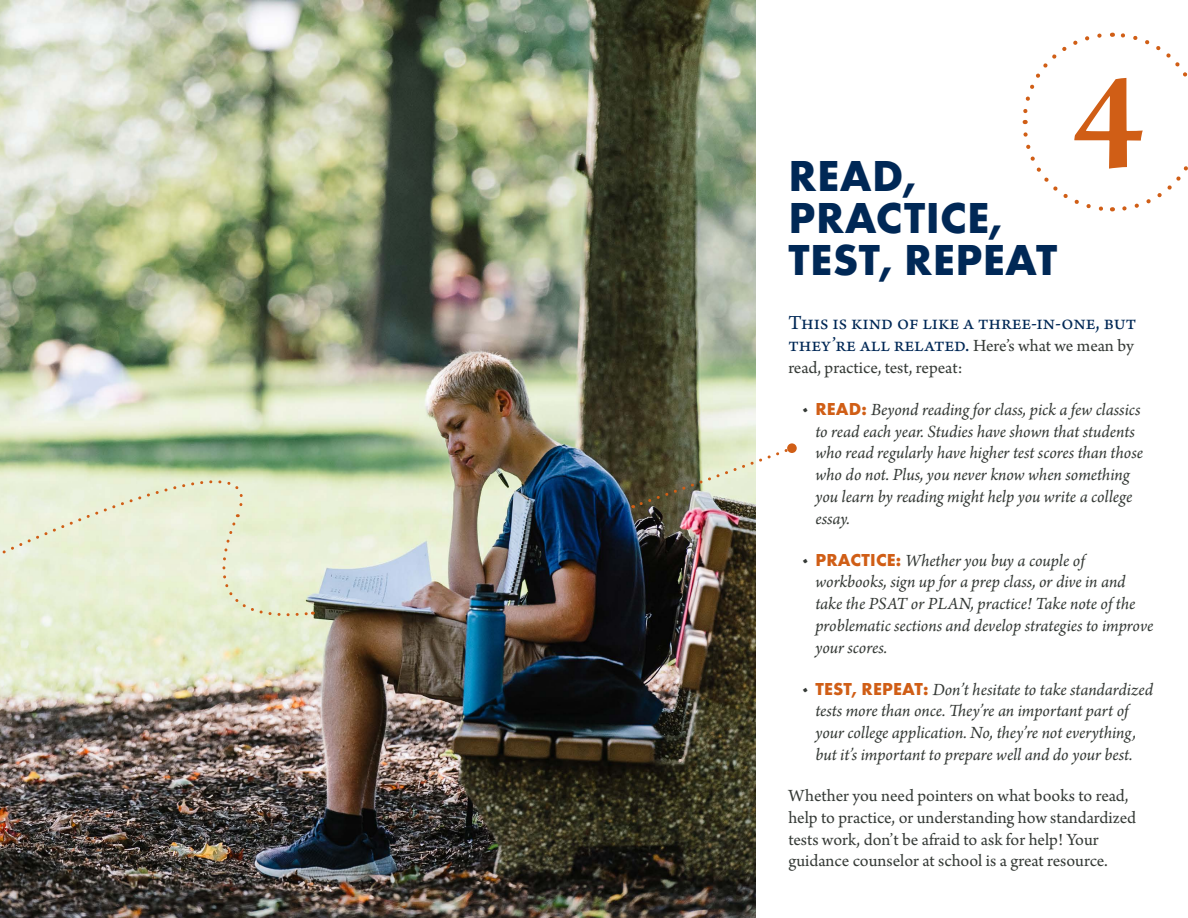
<style>
.page{position:relative;width:1188px;height:918px;background:#fff}
.page>*{position:absolute;margin:0;border:0;box-sizing:border-box;transform-origin:0 0}
.t1{font:600 143.85px "Arno Pro";color:#d05e16}
.t2{font:700 45px/42px "Futura PT";letter-spacing:.01em;color:#002856}
.t3{font:21px/22.5px "Arno Pro";color:#002856}
.t4{font:italic 18px/21.8px "Arno Pro";letter-spacing:-.005em;color:#353a36}
.t5{font:18px/21.8px "Arno Pro";letter-spacing:.015em;color:#353a36}
.s1{font-size:18px;color:#353a36}
.s2{font-family:"Futura PT";font-weight:700;font-style:normal;color:#d05e16}
</style>
<div class="page">
<img style="left:0;top:0;width:756px;height:918px">
<svg style="left:1122px;top:166px;width:66px;height:45px"></svg>
<svg style="left:1112px;top:32px;width:76px;height:45px"></svg>
<svg style="left:1022px;top:33px;width:80px;height:91px"></svg>
<svg style="left:1023px;top:132px;width:90px;height:80px"></svg>
<svg style="left:0;top:418px;width:273px;height:185px;background:#d2dfc1"></svg>
<svg style="left:208px;top:514px;width:105px;height:107px;background:#e8edd2"></svg>
<svg style="left:633px;top:446px;width:157px;height:62px"></svg>
<div style="left:787px;top:443px;width:10px;height:10px;background:#d05e16;border-radius:50%"></div>
<h1 class="t1" style="left:1072px;top:38px;width:73px">4</h1>
<h2 class="t2" style="left:789px;top:154px;width:270px">READ,<br>PRACTICE,<br>TEST, REPEAT</h2>
<p class="t3" style="left:788px;top:312px;width:349px">This is kind of like a three-in-one, but they’re all related. <span class="s1">Here’s what we mean by</span></p>
<p class="t5" style="left:788px;top:358px;width:176px">read, practice, test, repeat:</p>
<p class="t4" style="left:815px;top:400px;width:329px;text-indent:-14px">• <span class="s2">READ:</span> Beyond reading for class, pick a few classics to read each year. Studies have shown that students who read regularly have higher test scores than those who do not. Plus, you never know when something you learn by reading might help you write a college essay.</p>
<p class="t4" style="left:815px;top:550px;width:339px;text-indent:-14px">• <span class="s2">PRACTICE:</span> Whether you buy a couple of workbooks, sign up for a prep class, or dive in and take the PSAT or PLAN, practice! Take note of the problematic sections and develop strategies to improve your scores.</p>
<p class="t4" style="left:815px;top:679px;width:339px;text-indent:-14px">• <span class="s2">TEST, REPEAT:</span> Don’t hesitate to take standardized tests more than once. They’re an important part of your college application. No, they’re not everything, but it’s important to prepare well and do your best.</p>
<p class="t5" style="left:788px;top:786px;width:349px">Whether you need pointers on what books to read, help to practice, or understanding how standardized tests work, don’t be afraid to ask for help! Your guidance counselor at school is a great resource.</p>
</div>
